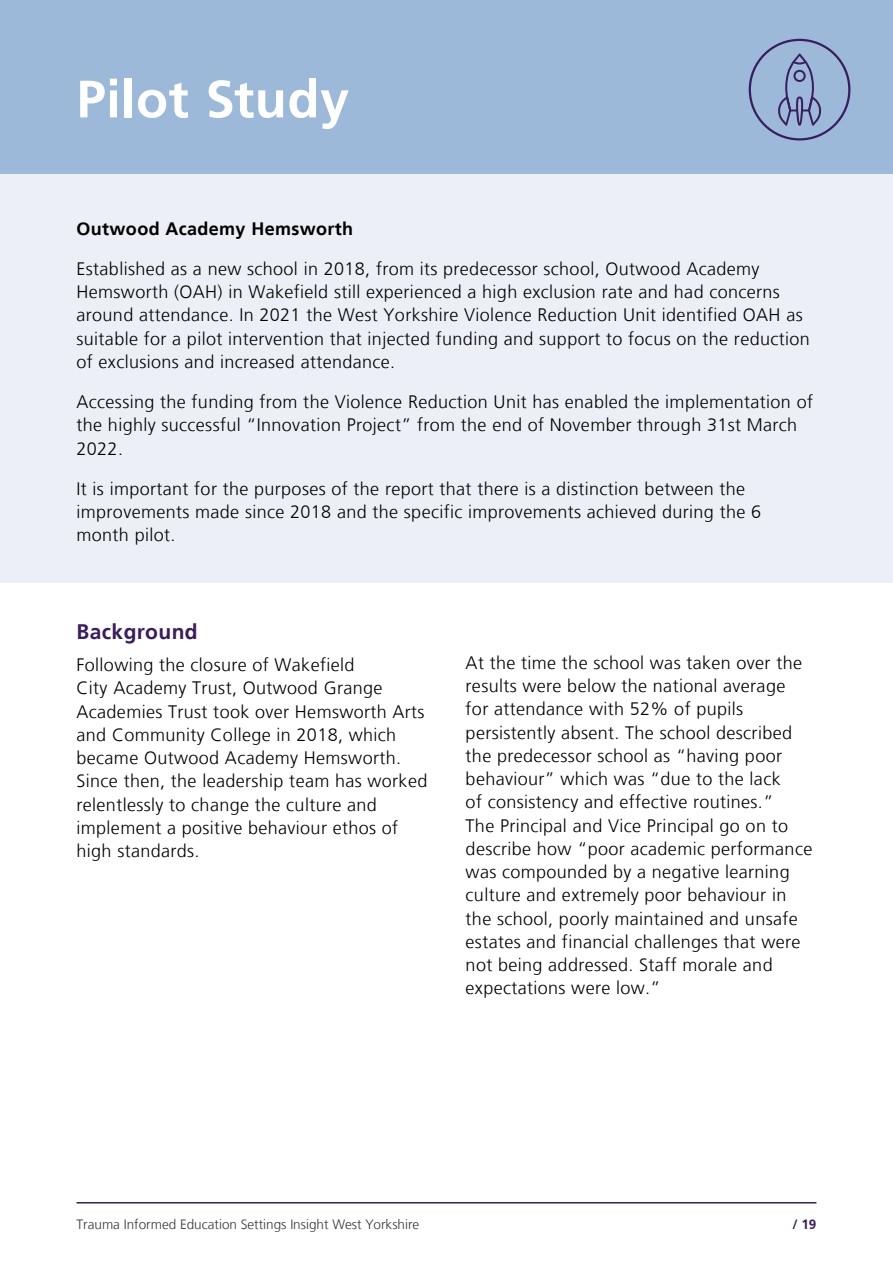
<style>
.page{position:relative;width:893px;height:1263px;background:#fff}
.page>*{position:absolute;margin:0;border:0;box-sizing:border-box;transform-origin:0 0}
.Header_1{font:700 52.5px "Frutiger";letter-spacing:.005em;color:#fff}
.Header_2{font:700 21px "Frutiger LT";letter-spacing:.02em;color:#391d5e}
.Body{font:300 18px/23.2px "Frutiger LT";letter-spacing:.02em;color:#000}
.Bold_Body{font:700 18px "Frutiger LT";letter-spacing:.02em;color:#000}
.t1{font:300 13.5px "Frutiger LT";color:#373636}
.t2{font:700 13.5px "Frutiger CE";color:#391d5e}
</style>
<div class="page">
<div style="left:0;top:0;width:893px;height:174px;background:#9cb9d9"></div>
<div style="left:0;top:174px;width:893px;height:409px;background:#ecf0f6"></div>
<hr style="left:77px;top:1202px;width:739px;height:1px;background:#391d5e">
<div style="left:749px;top:39px;width:101px;height:102px;border:2px solid #391d5e;border-radius:50%"></div>
<svg style="left:778px;top:54px;width:43px;height:72px"></svg>
<h1 class="Header_1" style="left:77px;top:68px;width:274px">Pilot Study</h1>
<p class="Bold_Body" style="left:77px;top:218px;width:278px">Outwood Academy Hemsworth</p>
<p class="Body" style="left:77px;top:257px;width:735px">Established as a new school in 2018, from its predecessor school, Outwood Academy Hemsworth (OAH) in Wakefield still experienced a high exclusion rate and had concerns around attendance. In 2021 the West Yorkshire Violence Reduction Unit identified OAH as suitable for a pilot intervention that injected funding and support to focus on the reduction of exclusions and increased attendance.</p>
<p class="Body" style="left:77px;top:391px;width:738px">Accessing the funding from the Violence Reduction Unit has enabled the implementation of the highly successful “Innovation Project” from the end of November through 31st March<br>2022.</p>
<p class="Body" style="left:77px;top:477px;width:686px">It is important for the purposes of the report that there is a distinction between the improvements made since 2018 and the specific improvements achieved during the 6 month pilot.</p>
<h2 class="Header_2" style="left:77px;top:620px;width:123px">Background</h2>
<p class="Body" style="left:77px;top:653px;width:352px">Following the closure of Wakefield<br>City Academy Trust, Outwood Grange Academies Trust took over Hemsworth Arts and Community College in 2018, which became Outwood Academy Hemsworth.<br>Since then, the leadership team has worked relentlessly to change the culture and implement a positive behaviour ethos of high standards.</p>
<p class="Body" style="left:466px;top:651px;width:348px">At the time the school was taken over the results were below the national average for attendance with 52% of pupils persistently absent. The school described the predecessor school as “having poor behaviour” which was “due to the lack<br>of consistency and effective routines.”<br>The Principal and Vice Principal go on to describe how “poor academic performance was compounded by a negative learning culture and extremely poor behaviour in the school, poorly maintained and unsafe estates and financial challenges that were not being addressed. Staff morale and expectations were low.”</p>
<p class="t1" style="left:77px;top:1217px;width:344px">Trauma Informed Education Settings Insight West Yorkshire</p>
<p class="t2" style="left:792px;top:1216px;width:26px">/ 19</p>
</div>
